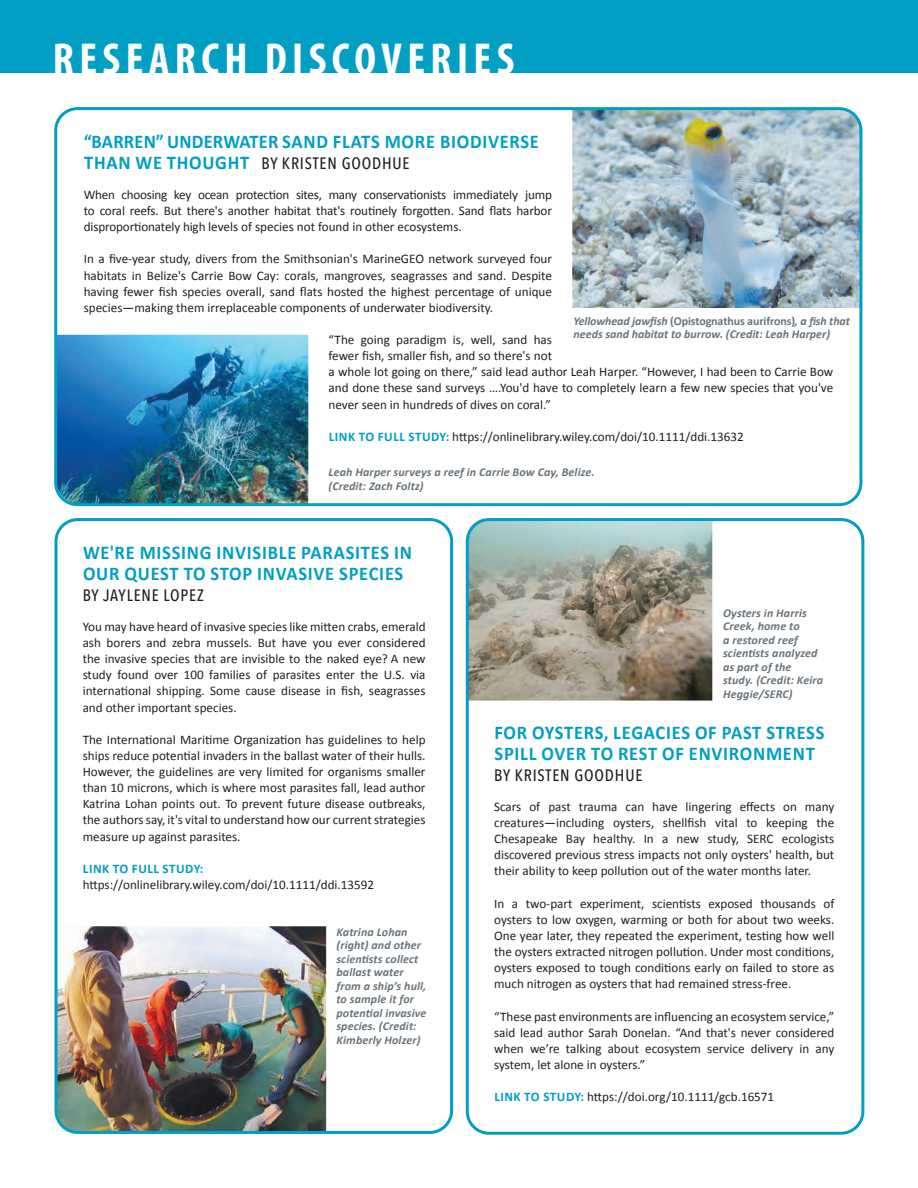
<style>
.page{position:relative;width:918px;height:1188px;background:#fff}
.page>*{position:absolute;margin:0;border:0;box-sizing:border-box;transform-origin:0 0}
.t1{font:700 condensed 45px "Myriad Pro";letter-spacing:.12em;color:#fff}
.t2{font:700 19.5px/21px "Calibri";letter-spacing:.04em;color:#009fc3;scale:.95 1}
.t3{font:500 16.5px "Avenir Next Condensed";letter-spacing:.05em;color:#231f20}
.t4{font:13.2px/16.2px "Calibri";color:#231f20;text-align:justify}
.t5{font:700 13.2px "Calibri";letter-spacing:.04em;color:#009fc3}
.t6{font:italic 700 12px/13.5px "Calibri";letter-spacing:.01em;color:#6a747b}
.s1{font-family:"Calibri";font-weight:700;font-size:19.5px;color:#009fc3}
.s2{font-weight:700;color:#009fc3}
.s3{font-style:normal}
</style>
<div class="page">
<img style="left:572px;top:111px;width:288px;height:197px">
<div style="left:0;top:0;width:918px;height:72px;background:#009fc3"></div>
<img style="left:56px;top:926px;width:270px;height:206px">
<img style="left:58px;top:335px;width:250px;height:167px">
<img style="left:467px;top:522px;width:245px;height:179px">
<div style="left:466px;top:518px;width:398px;height:617px;border:3px solid #009fc3;border-radius:22px"></div>
<div style="left:54px;top:107px;width:808px;height:399px;border:3px solid #009fc3;border-radius:22px"></div>
<div style="left:55px;top:518px;width:398px;height:616px;border:3px solid #009fc3;border-radius:22px"></div>
<h1 class="t1" style="left:53px;top:31px;width:463px">RESEARCH DISCOVERIES</h1>
<h2 class="t2" style="left:84px;top:131px;width:481px">“BARREN” UNDERWATER SAND FLATS MORE BIODIVERSE</h2>
<p class="t3" style="left:84px;top:153px;width:327px"><span class="s1">THAN WE THOUGHT</span> BY KRISTEN GOODHUE</p>
<p class="t4" style="left:84px;top:186px;width:470px">When choosing key ocean protection sites, many conservationists immediately jump to coral reefs. But there's another habitat that's routinely forgotten. Sand flats harbor disproportionately high levels of species not found in other ecosystems.</p>
<p class="t4" style="left:84px;top:251px;width:470px">In a five-year study, divers from the Smithsonian's MarineGEO network surveyed four habitats in Belize's Carrie Bow Cay: corals, mangroves, seagrasses and sand. Despite having fewer fish species overall, sand flats hosted the highest percentage of unique species—making them irreplaceable components of underwater biodiversity.</p>
<p class="t4" style="left:329px;top:332px;width:506px;text-align:left">“The going paradigm is, well, sand has<br>fewer fish, smaller fish, and so there's not<br>a whole lot going on there,” said lead author Leah Harper. “However, I had been to Carrie Bow and done these sand surveys ….You'd have to completely learn a few new species that you've never seen in hundreds of dives on coral.”</p>
<p class="t4" style="left:329px;top:428px;width:417px"><span class="s2">LINK TO FULL STUDY:</span> https://onlinelibrary.wiley.com/doi/10.1111/ddi.13632</p>
<p class="t6" style="left:574px;top:314px;width:278px">Yellowhead jawfish <span class="s3">(Opistognathus aurifrons)</span>, a fish that needs sand habitat to burrow. (Credit: Leah Harper)</p>
<p class="t6" style="left:329px;top:465px;width:268px">Leah Harper surveys a reef in Carrie Bow Cay, Belize. (Credit: Zach Foltz)</p>
<h2 class="t2" style="left:83px;top:542px;width:348px">WE'RE MISSING INVISIBLE PARASITES IN<br>OUR QUEST TO STOP INVASIVE SPECIES</h2>
<p class="t3" style="left:83px;top:585px;width:123px">BY JAYLENE LOPEZ</p>
<p class="t4" style="left:83px;top:618px;width:344px">You may have heard of invasive species like mitten crabs, emerald ash borers and zebra mussels. But have you ever considered the invasive species that are invisible to the naked eye? A new study found over 100 families of parasites enter the U.S. via international shipping. Some cause disease in fish, seagrasses and other important species.</p>
<p class="t4" style="left:83px;top:731px;width:344px">The International Maritime Organization has guidelines to help ships reduce potential invaders in the ballast water of their hulls.<br>However, the guidelines are very limited for organisms smaller than 10 microns, which is where most parasites fall, lead author Katrina Lohan points out. To prevent future disease outbreaks, the authors say, it's vital to understand how our current strategies measure up against parasites.</p>
<p class="t5" style="left:83px;top:860px;width:122px">LINK TO FULL STUDY:</p>
<p class="t4" style="left:83px;top:877px;width:293px">https://onlinelibrary.wiley.com/doi/10.1111/ddi.13592</p>
<p class="t6" style="left:336px;top:925px;width:92px">Katrina Lohan (right) and other scientists collect ballast water from a ship’s hull, to sample it for potential invasive species. (Credit:<br>Kimberly Holzer)</p>
<p class="t6" style="left:723px;top:606px;width:102px">Oysters in Harris<br>Creek, home to<br>a restored reef scientists analyzed as part of the study. (Credit: Keira<br>Heggie/SERC)</p>
<h2 class="t2" style="left:495px;top:722px;width:349px">FOR OYSTERS, LEGACIES OF PAST STRESS<br>SPILL OVER TO REST OF ENVIRONMENT</h2>
<p class="t3" style="left:494px;top:765px;width:150px">BY KRISTEN GOODHUE</p>
<p class="t4" style="left:494px;top:799px;width:342px">Scars of past trauma can have lingering effects on many creatures—including oysters, shellfish vital to keeping the Chesapeake Bay healthy. In a new study, SERC ecologists discovered previous stress impacts not only oysters' health, but their ability to keep pollution out of the water months later.</p>
<p class="t4" style="left:494px;top:895px;width:342px">In a two-part experiment, scientists exposed thousands of oysters to low oxygen, warming or both for about two weeks.<br>One year later, they repeated the experiment, testing how well the oysters extracted nitrogen pollution. Under most conditions, oysters exposed to tough conditions early on failed to store as much nitrogen as oysters that had remained stress-free.</p>
<p class="t4" style="left:494px;top:1008px;width:342px">“These past environments are influencing an ecosystem service,” said lead author Sarah Donelan. “And that's never considered when we’re talking about ecosystem service delivery in any system, let alone in oysters.”</p>
<p class="t4" style="left:494px;top:1089px;width:281px"><span class="s2">LINK TO STUDY:</span> https://doi.org/10.1111/gcb.16571</p>
</div>
